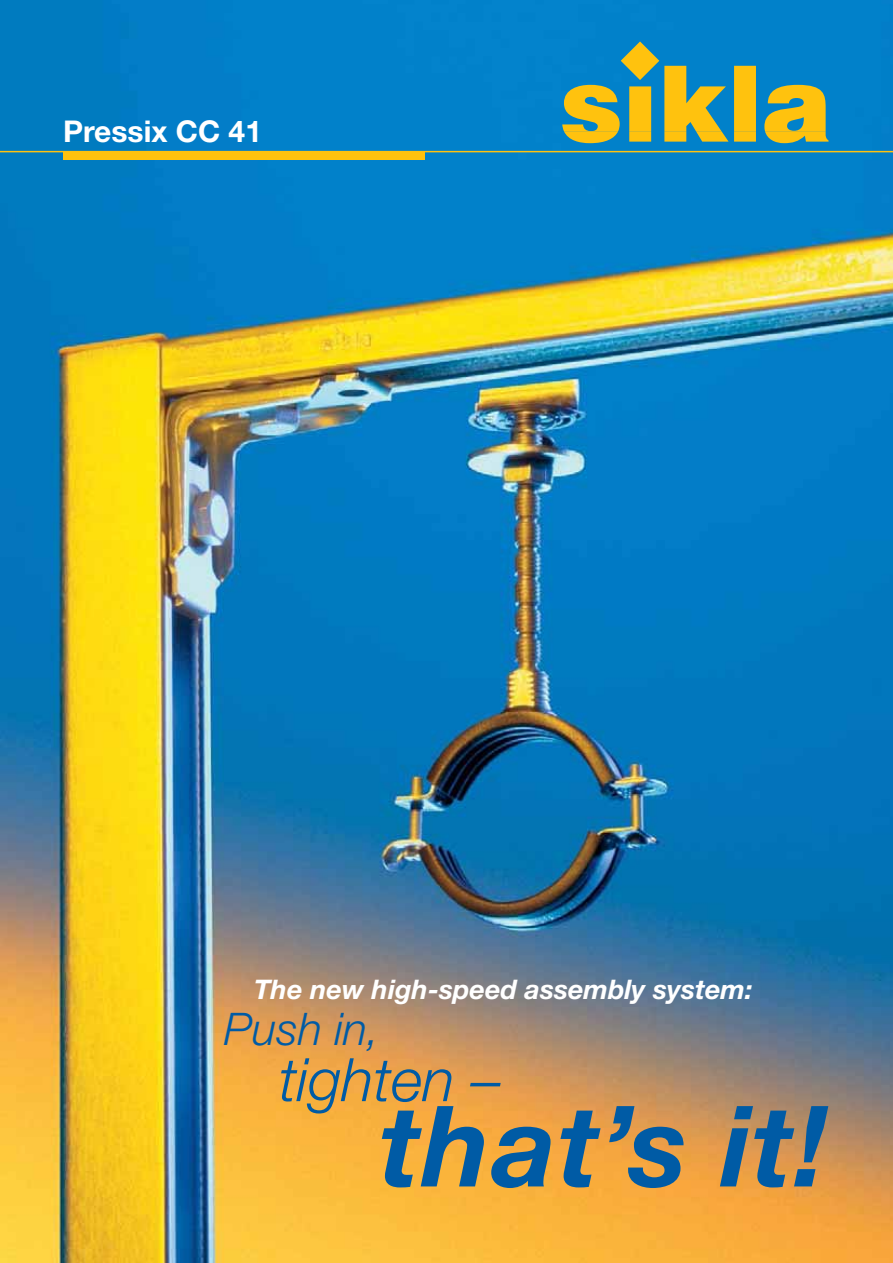
<style>
.page{position:relative;width:893px;height:1263px;background:#fff}
.page>*{position:absolute;margin:0;border:0;box-sizing:border-box;transform-origin:0 0}
.t1{font:italic 700 112.5px "Helvetica Neue";letter-spacing:.01em;color:#005ba5}
.t2{font:italic 300 60px "Helvetica Neue";color:#005ba5}
.t3{font:italic 300 45px "Helvetica Neue";color:#005ba5}
.t4{font:700 30px "Helvetica Neue";color:#fff}
.t5{font:italic 700 27px "Helvetica Neue";color:#fff}
</style>
<div class="page">
<img style="left:0;top:1px;width:893px;height:1262px">
<svg style="left:562px;top:41px;width:267px;height:102px;background:#6c9c7a"></svg>
<hr style="left:0;top:151px;width:893px;height:1px;background:#ffc20e">
<div style="left:64px;top:151px;width:361px;height:9px;background:#ffc20e"></div>
<p class="t4" style="left:63px;top:121px;width:200px">Pressix CC 41</p>
<p class="t5" style="left:254px;top:980px;width:500px">The new high-speed assembly system:</p>
<h3 class="t3" style="left:224px;top:1012px;width:157px">Push in,</h3>
<h2 class="t2" style="left:279px;top:1058px;width:224px">tighten –</h2>
<h1 class="t1" style="left:379px;top:1106px;width:450px">that’s it!</h1>
</div>
